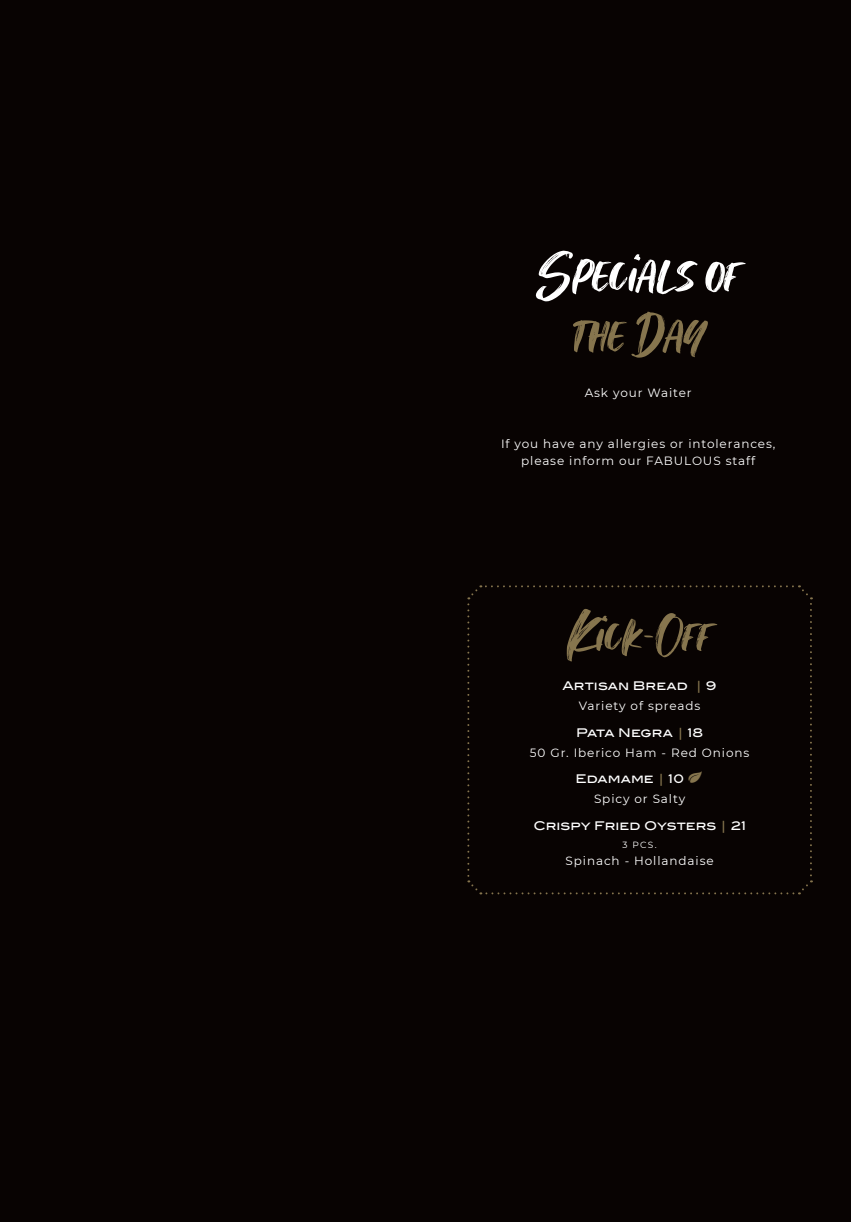
<style>
.page{position:relative;width:851px;height:1222px;background:#fff}
.page>*{position:absolute;margin:0;border:0;box-sizing:border-box;transform-origin:0 0}
.t1{font:60px "Perfect Moment Script";color:#fff}
.t2{font:60px "Perfect Moment Script";color:#86754e}
.t3{font:57px "Perfect Moment Script";color:#86754e}
.t4{font:12px/17px "Montserrat";letter-spacing:.075em;color:#fff;text-align:center}
.t5{font:12px "Blair ITC Std";letter-spacing:.005em;color:#fff}
.t6{font:9px "Montserrat";color:#fff}
.s1{color:#86754e}
.s2{font-family:"Leafs";font-size:18px;color:#86754e}
</style>
<div class="page">
<div style="left:0;top:0;width:850px;height:1222px;background:#080302"></div>
<svg style="left:467px;top:585px;width:344px;height:309px"></svg>
<h1 class="t1" style="left:536px;top:230px;width:205px">Specials of</h1>
<h1 class="t2" style="left:571px;top:290px;width:134px">the Day</h1>
<p class="t4" style="left:584px;top:385px;width:108px">Ask your Waiter</p>
<p class="t4" style="left:501px;top:436px;width:276px">If you have any allergies or intolerances, please inform our FABULOUS staff</p>
<h2 class="t3" style="left:567px;top:592px;width:146px">Kick-Off</h2>
<p class="t5" style="left:562px;top:680px;width:156px">Artisan Bread <span class="s1">|</span> 9</p>
<p class="t4" style="left:579px;top:698px;width:123px">Variety of spreads</p>
<p class="t5" style="left:576px;top:726px;width:129px">Pata Negra <span class="s1">|</span> 18</p>
<p class="t4" style="left:530px;top:745px;width:221px">50 Gr. Iberico Ham - Red Onions</p>
<p class="t5" style="left:575px;top:773px;width:130px">Edamame <span class="s1">|</span> 10 <span class="s2">M</span></p>
<p class="t4" style="left:594px;top:791px;width:93px">Spicy or Salty</p>
<p class="t5" style="left:533px;top:820px;width:214px">Crispy Fried Oysters <span class="s1">|</span> 21</p>
<p class="t6" style="left:622px;top:841px;width:36px">3 PCS.</p>
<p class="t4" style="left:565px;top:853px;width:150px">Spinach - Hollandaise</p>
</div>
